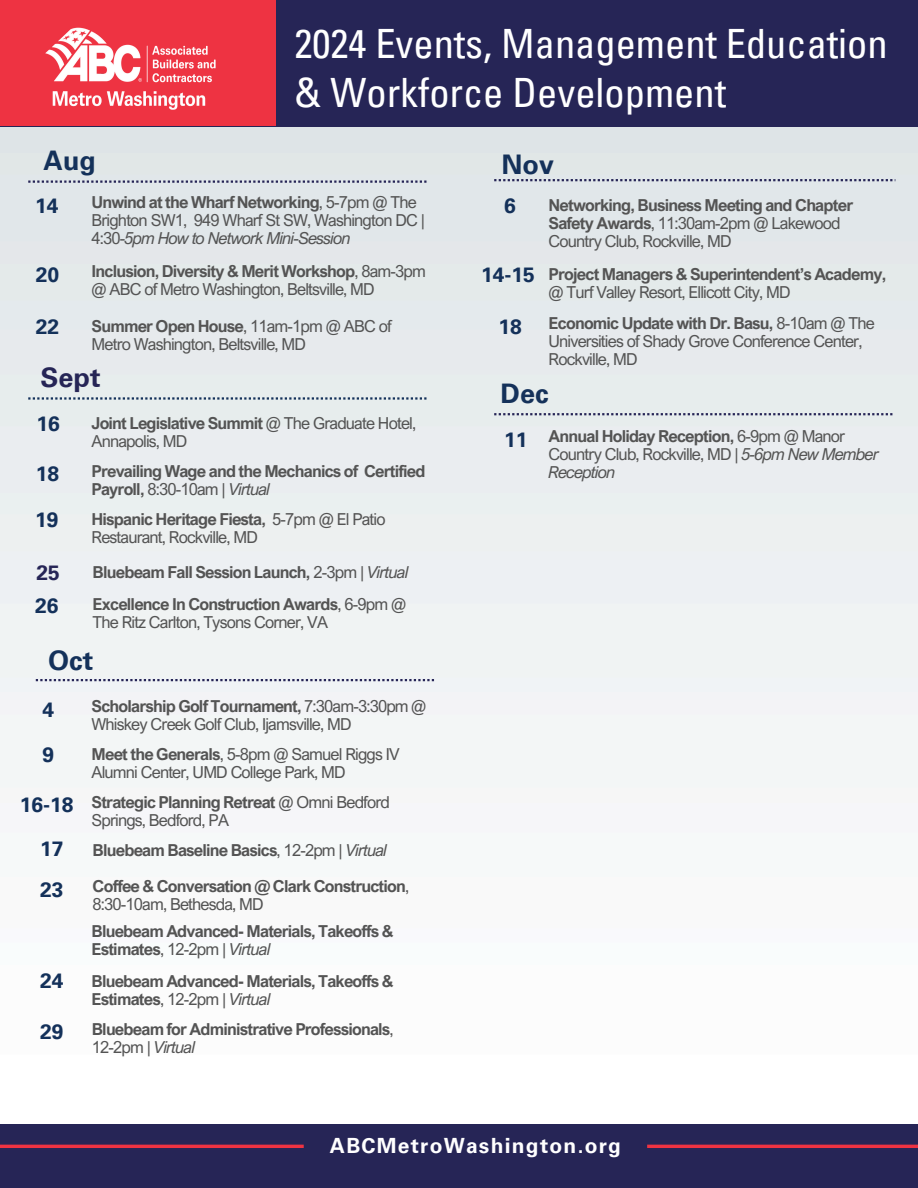
<style>
.page{position:relative;width:918px;height:1188px;background:#fff}
.page>*{position:absolute;margin:0;border:0;box-sizing:border-box;transform-origin:0 0}
.t1{font:condensed 40.5px/48.3px "Univers LT Pro";color:#fff}
.t2{font:700 27px "Univers LT Pro 65";color:#14315a}
.t3{font:700 27px "Univers LT Pro 65";color:#262556}
.t4{font:700 21px "Univers LT Pro 65";color:#14315a}
.t5{font:700 21px "Univers LT Pro 65";letter-spacing:.06em;color:#fff}
.t6{font:700 21px "Univers LT Pro 65";color:#262556}
.t7{font:16.5px/18px "Arial Nova";letter-spacing:-.05em;color:#545454}
.t8{font:700 16.5px/18px "Arial Nova";letter-spacing:-.05em;color:#545454}
.s1{font-weight:700}
.s2{font-style:italic}
.s3{font-weight:400}
.s4{font-weight:400;font-style:italic}
</style>
<div class="page">
<img style="left:0;top:126px;width:918px;height:999px">
<svg style="left:28px;top:180px;width:399px;height:3px"></svg>
<div style="left:0;top:0;width:918px;height:126px;background:#262556"></div>
<div style="left:0;top:1125px;width:918px;height:63px;background:#262556"></div>
<div style="left:0;top:0;width:275px;height:125px;background:#ee3342"></div>
<img style="left:26px;top:27px;width:209px;height:99px">
<hr style="left:0;top:1145px;width:304px;height:3px;background:#ee3342">
<hr style="left:647px;top:1145px;width:271px;height:3px;background:#ee3342">
<svg style="left:28px;top:397px;width:399px;height:3px"></svg>
<svg style="left:36px;top:679px;width:398px;height:2px"></svg>
<svg style="left:494px;top:413px;width:398px;height:2px"></svg>
<svg style="left:494px;top:179px;width:402px;height:2px"></svg>
<p class="t2" style="left:44px;top:150px;width:54px">Aug</p>
<h1 class="t1" style="left:295px;top:25px;width:595px">2024 Events, Management Education &amp; Workforce Development</h1>
<p class="t2" style="left:501px;top:154px;width:54px">Nov</p>
<p class="t7" style="left:92px;top:193px;width:335px"><span class="s1">Unwind at the Wharf Networking</span>, 5-7pm @ The<br>Brighton SW1, 949 Wharf St SW, Washington DC |<br>4:30-<span class="s2">5pm How to Network Mini-Session</span></p>
<p class="t7" style="left:92px;top:261px;width:336px"><span class="s1">Inclusion, Diversity &amp; Merit Workshop</span>, 8am-3pm @ ABC of Metro Washington, Beltsville, MD</p>
<h2 class="t7" style="left:92px;top:317px;width:302px"><span class="s1">Summer Open House</span>, 11am-1pm @ ABC of<br>Metro Washington, Beltsville, MD</h2>
<p class="t4" style="left:35px;top:198px;width:25px">14</p>
<p class="t4" style="left:36px;top:267px;width:25px">20</p>
<p class="t4" style="left:36px;top:319px;width:25px">22</p>
<p class="t3" style="left:41px;top:367px;width:62px">Sept</p>
<p class="t4" style="left:37px;top:416px;width:25px">16</p>
<p class="t7" style="left:92px;top:414px;width:326px"><span class="s1">Joint Legislative Summit</span> @ The Graduate Hotel,<br>Annapolis, MD</p>
<p class="t4" style="left:36px;top:466px;width:25px">18</p>
<p class="t8" style="left:92px;top:462px;width:335px">Prevailing Wage and the Mechanics of Certified<br>Payroll, <span class="s3">8:30-10am |</span> <span class="s4">Virtual</span></p>
<p class="t4" style="left:35px;top:512px;width:25px">19</p>
<p class="t8" style="left:92px;top:510px;width:296px">Hispanic Heritage Fiesta, <span class="s3">5-7pm @ El Patio</span></p>
<p class="t7" style="left:92px;top:528px;width:168px">Restaurant, Rockville, MD</p>
<h2 class="t6" style="left:37px;top:564px;width:25px">25</h2>
<p class="t8" style="left:93px;top:563px;width:318px">Bluebeam Fall Session Launch, <span class="s3">2-3pm |</span> <span class="s4">Virtual</span></p>
<h3 class="t4" style="left:35px;top:598px;width:25px">26</h3>
<p class="t7" style="left:93px;top:595px;width:315px"><span class="s1">Excellence In Construction Awards</span>, 6-9pm @<br>The Ritz Carlton, Tysons Corner, VA</p>
<p class="t2" style="left:48px;top:650px;width:47px">Oct</p>
<p class="t4" style="left:42px;top:702px;width:13px">4</p>
<h2 class="t7" style="left:92px;top:697px;width:336px"><span class="s1">Scholarship Golf Tournament,</span> 7:30am-3:30pm @<br>Whiskey Creek Golf Club, Ijamsville, MD</h2>
<p class="t4" style="left:42px;top:747px;width:13px">9</p>
<p class="t7" style="left:92px;top:745px;width:310px"><span class="s1">Meet the Generals</span>, 5-8pm @ Samuel Riggs IV<br>Alumni Center, UMD College Park, MD</p>
<p class="t4" style="left:20px;top:797px;width:55px">16-18</p>
<p class="t4" style="left:40px;top:841px;width:25px">17</p>
<p class="t4" style="left:40px;top:882px;width:25px">23</p>
<p class="t7" style="left:92px;top:793px;width:300px"><span class="s1">Strategic Planning Retreat</span> @ Omni Bedford<br>Springs, Bedford, PA</p>
<p class="t8" style="left:93px;top:841px;width:296px">Bluebeam Baseline Basics<span class="s3">, 12-2pm |</span> <span class="s4">Virtual</span></p>
<p class="t8" style="left:93px;top:877px;width:318px">Coffee &amp; Conversation @ Clark Construction<span class="s3">,<br>8:30-10am, Bethesda, MD</span></p>
<p class="t8" style="left:92px;top:921px;width:304px">Bluebeam Advanced- Materials, Takeoffs &amp;<br>Estimates<span class="s3">, 12-2pm |</span> <span class="s4">Virtual</span></p>
<p class="t4" style="left:40px;top:973px;width:25px">24</p>
<p class="t4" style="left:40px;top:1024px;width:25px">29</p>
<p class="t8" style="left:92px;top:1020px;width:303px">Bluebeam for Administrative Professionals<span class="s3">,</span></p>
<p class="t7" style="left:92px;top:1038px;width:105px">12-2pm | <span class="s2">Virtual</span></p>
<p class="t8" style="left:92px;top:972px;width:304px">Bluebeam Advanced- Materials, Takeoffs &amp;<br>Estimates<span class="s3">, 12-2pm |</span> <span class="s4">Virtual</span></p>
<p class="t4" style="left:504px;top:198px;width:13px">6</p>
<h2 class="t8" style="left:549px;top:196px;width:306px">Networking, Business Meeting and Chapter<br>Safety Awards<span class="s3">, 11:30am-2pm @ Lakewood<br>Country Club, Rockville, MD</span></h2>
<p class="t4" style="left:481px;top:267px;width:55px">14-15</p>
<p class="t8" style="left:549px;top:265px;width:339px">Project Managers &amp; Superintendent’s Academy, <span class="s3">@ Turf Valley Resort, Ellicott City, MD</span></p>
<h2 class="t4" style="left:498px;top:319px;width:25px">18</h2>
<h3 class="t7" style="left:549px;top:314px;width:328px"><span class="s1">Economic Update with Dr. Basu,</span> 8-10am @ The<br>Universities of Shady Grove Conference Center,<br>Rockville, MD</h3>
<h3 class="t2" style="left:501px;top:384px;width:50px">Dec</h3>
<p class="t4" style="left:504px;top:432px;width:25px">11</p>
<p class="t7" style="left:549px;top:427px;width:332px"><span class="s1">Annual Holiday Reception,</span> 6-9pm @ Manor<br>Country Club, Rockville, MD | <span class="s2">5-6pm New Member<br>Reception</span></p>
<h2 class="t5" style="left:330px;top:1138px;width:293px">ABCMetroWashington.org</h2>
</div>
